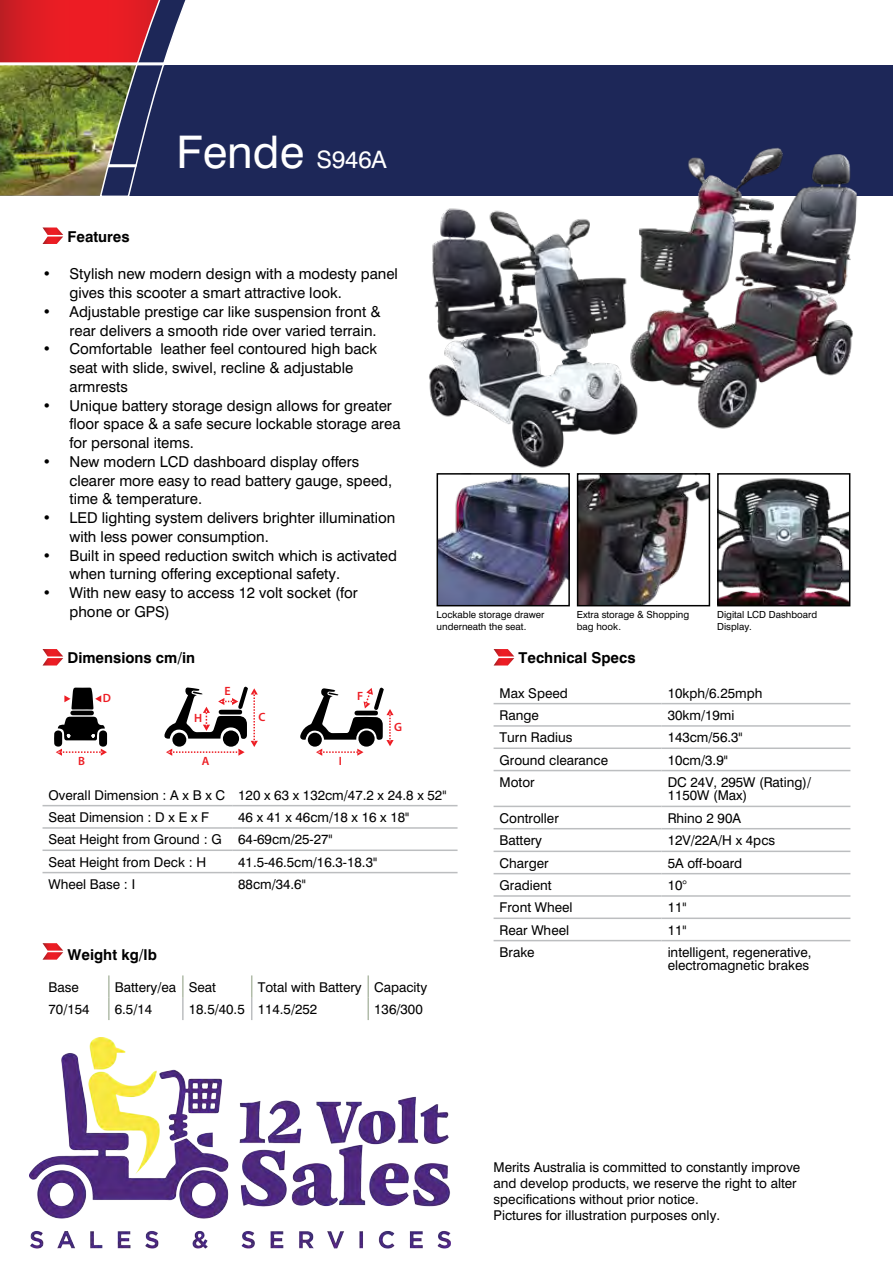
<style>
.page{position:relative;width:893px;height:1263px;background:#fff}
.page>*{position:absolute;margin:0;border:0;box-sizing:border-box;transform-origin:0 0}
.t1{font:45px "Swiss Roman";color:#fff}
.t2{font:15px/18.8px "Swiss Roman";color:#000}
.t3{font:700 15px "Swiss";color:#000}
.t4{font:13.5px/22.4px "Swiss Roman";color:#000}
.t5{font:600 12px "Myriad Pro";color:#ed1d24}
.t6{font:9.75px/11.7px "Swiss Roman";color:#000}
.s1{font-size:24px}
</style>
<div class="page">
<img style="left:720px;top:478px;width:127px;height:125px">
<div style="left:717px;top:473px;width:133px;height:133px;border:2px solid #000"></div>
<img style="left:580px;top:476px;width:127px;height:127px">
<div style="left:577px;top:473px;width:133px;height:133px;border:2px solid #000"></div>
<div style="left:0;top:65px;width:893px;height:131px;background:#1d2758"></div>
<svg style="left:43px;top:227px;width:20px;height:17px"></svg>
<img style="left:0;top:0;width:186px;height:196px">
<hr style="left:0;top:62px;width:165px;height:3px;background:#fff">
<hr style="left:108px;top:164px;width:28px;height:3px;background:#fff">
<hr style="left:494px;top:703px;width:168px;height:1px;background:#bcbec0">
<hr style="left:662px;top:703px;width:188px;height:1px;background:#bcbec0">
<hr style="left:494px;top:725px;width:168px;height:2px;background:#bcbec0">
<hr style="left:662px;top:725px;width:188px;height:2px;background:#bcbec0">
<hr style="left:494px;top:770px;width:168px;height:1px;background:#bcbec0">
<hr style="left:662px;top:770px;width:188px;height:1px;background:#bcbec0">
<hr style="left:494px;top:806px;width:168px;height:1px;background:#bcbec0">
<hr style="left:662px;top:806px;width:188px;height:1px;background:#bcbec0">
<hr style="left:494px;top:828px;width:168px;height:1px;background:#bcbec0">
<hr style="left:662px;top:828px;width:188px;height:1px;background:#bcbec0">
<hr style="left:494px;top:850px;width:168px;height:2px;background:#bcbec0">
<hr style="left:662px;top:850px;width:188px;height:2px;background:#bcbec0">
<hr style="left:494px;top:873px;width:168px;height:1px;background:#bcbec0">
<hr style="left:662px;top:873px;width:188px;height:1px;background:#bcbec0">
<hr style="left:494px;top:895px;width:168px;height:2px;background:#bcbec0">
<hr style="left:662px;top:895px;width:188px;height:2px;background:#bcbec0">
<hr style="left:494px;top:917px;width:168px;height:2px;background:#bcbec0">
<hr style="left:662px;top:917px;width:188px;height:2px;background:#bcbec0">
<hr style="left:494px;top:747px;width:168px;height:2px;background:#bcbec0">
<hr style="left:662px;top:747px;width:188px;height:2px;background:#bcbec0">
<hr style="left:494px;top:940px;width:168px;height:1px;background:#bcbec0">
<hr style="left:662px;top:940px;width:188px;height:1px;background:#bcbec0">
<svg style="left:494px;top:649px;width:20px;height:16px"></svg>
<hr style="left:43px;top:805px;width:189px;height:1px;background:#bcbec0">
<hr style="left:232px;top:805px;width:226px;height:1px;background:#bcbec0">
<hr style="left:43px;top:827px;width:189px;height:2px;background:#bcbec0">
<hr style="left:232px;top:827px;width:226px;height:2px;background:#bcbec0">
<hr style="left:43px;top:849px;width:189px;height:2px;background:#bcbec0">
<hr style="left:232px;top:849px;width:226px;height:2px;background:#bcbec0">
<hr style="left:43px;top:872px;width:189px;height:1px;background:#bcbec0">
<hr style="left:232px;top:872px;width:226px;height:1px;background:#bcbec0">
<svg style="left:43px;top:649px;width:20px;height:16px"></svg>
<svg style="left:54px;top:688px;width:53px;height:68px"></svg>
<svg style="left:164px;top:686px;width:94px;height:70px"></svg>
<svg style="left:300px;top:687px;width:94px;height:69px"></svg>
<hr style="left:108px;top:998px;width:2px;height:22px;background:#b1bca9">
<hr style="left:367px;top:998px;width:2px;height:22px;background:#b1bca9">
<hr style="left:182px;top:998px;width:2px;height:22px;background:#bcbec0">
<hr style="left:108px;top:975px;width:2px;height:23px;background:#b1bca9">
<hr style="left:182px;top:975px;width:2px;height:23px;background:#b1bca9">
<svg style="left:251px;top:975px;width:1px;height:45px"></svg>
<hr style="left:367px;top:975px;width:2px;height:23px;background:#b1bca9">
<svg style="left:43px;top:943px;width:20px;height:17px"></svg>
<img style="left:440px;top:476px;width:127px;height:127px">
<div style="left:437px;top:473px;width:133px;height:133px;border:2px solid #000"></div>
<img style="left:648px;top:147px;width:210px;height:282px">
<img style="left:429px;top:208px;width:219px;height:260px">
<img style="left:29px;top:1038px;width:421px;height:210px">
<h1 class="t1" style="left:176px;top:124px;width:212px">Fende <span class="s1">S946A</span></h1>
<p class="t3" style="left:68px;top:228px;width:64px">Features</p>
<p class="t2" style="left:70px;top:264px;width:330px;text-indent:-27px">• Stylish new modern design with a modesty panel gives this scooter a smart attractive look.</p>
<p class="t2" style="left:43px;top:302px;width:340px;text-align:right">• Adjustable prestige car like suspension front &amp; rear delivers a smooth ride over varied terrain.</p>
<p class="t2" style="left:70px;top:339px;width:309px;text-indent:-27px">• Comfortable leather feel contoured high back seat with slide, swivel, recline &amp; adjustable armrests</p>
<p class="t2" style="left:70px;top:396px;width:333px;text-indent:-27px">• Unique battery storage design allows for greater floor space &amp; a safe secure lockable storage area for personal items.</p>
<p class="t2" style="left:70px;top:452px;width:324px;text-indent:-27px">• New modern LCD dashboard display offers clearer more easy to read battery gauge, speed, time &amp; temperature.</p>
<p class="t2" style="left:70px;top:508px;width:327px;text-indent:-27px">• LED lighting system delivers brighter illumination with less power consumption.</p>
<p class="t2" style="left:70px;top:546px;width:329px;text-indent:-27px">• Built in speed reduction switch which is activated when turning offering exceptional safety.</p>
<p class="t2" style="left:70px;top:583px;width:290px;text-indent:-27px">• With new easy to access 12 volt socket (for phone or GPS)</p>
<p class="t6" style="left:437px;top:609px;width:109px">Lockable storage drawer underneath the seat.</p>
<p class="t6" style="left:577px;top:609px;width:114px">Extra storage &amp; Shopping bag hook.</p>
<p class="t6" style="left:717px;top:609px;width:102px">Digital LCD Dashboard<br>Display.</p>
<p class="t3" style="left:68px;top:648px;width:129px">Dimensions cm/in</p>
<p class="t5" style="left:78px;top:754px;width:8px">B</p>
<p class="t5" style="left:224px;top:684px;width:8px">E</p>
<p class="t5" style="left:103px;top:691px;width:10px">D</p>
<p class="t5" style="left:357px;top:688px;width:8px">F</p>
<p class="t5" style="left:194px;top:711px;width:10px">H</p>
<p class="t5" style="left:259px;top:709px;width:9px">C</p>
<p class="t5" style="left:202px;top:754px;width:9px">A</p>
<p class="t5" style="left:339px;top:753px;width:5px">I</p>
<p class="t5" style="left:394px;top:720px;width:9px">G</p>
<p class="t4" style="left:49px;top:783px;width:399px">Overall Dimension : A x B x C 120 x 63 x 132cm/47.2 x 24.8 x 52"<br>Seat Dimension : D x E x F</p>
<p class="t4" style="left:49px;top:806px;width:362px;text-indent:190px">46 x 41 x 46cm/18 x 16 x 18"<br>Seat Height from Ground : G 64-69cm/25-27"<br>Seat Height from Deck : H</p>
<p class="t4" style="left:238px;top:850px;width:140px">41.5-46.5cm/16.3-18.3"</p>
<p class="t4" style="left:49px;top:873px;width:88px">Wheel Base : I</p>
<p class="t4" style="left:238px;top:873px;width:69px">88cm/34.6"</p>
<p class="t3" style="left:68px;top:945px;width:91px">Weight kg/lb</p>
<p class="t4" style="left:49px;top:976px;width:32px">Base</p>
<p class="t4" style="left:115px;top:976px;width:103px">Battery/ea Seat</p>
<p class="t4" style="left:258px;top:976px;width:171px">Total with Battery Capacity</p>
<p class="t4" style="left:49px;top:998px;width:43px">70/154</p>
<p class="t4" style="left:115px;top:998px;width:39px">6.5/14</p>
<p class="t4" style="left:189px;top:998px;width:130px">18.5/40.5 114.5/252</p>
<p class="t4" style="left:374px;top:998px;width:50px">136/300</p>
<p class="t3" style="left:519px;top:648px;width:119px">Technical Specs</p>
<p class="t4" style="left:500px;top:681px;width:70px">Max Speed</p>
<p class="t4" style="left:668px;top:681px;width:96px">10kph/6.25mph</p>
<p class="t4" style="left:500px;top:704px;width:41px">Range</p>
<p class="t4" style="left:668px;top:704px;width:68px">30km/19mi</p>
<p class="t4" style="left:500px;top:726px;width:74px">Turn Radius</p>
<p class="t4" style="left:668px;top:726px;width:76px">143cm/56.3"</p>
<p class="t4" style="left:500px;top:748px;width:110px">Ground clearance</p>
<p class="t4" style="left:668px;top:748px;width:62px">10cm/3.9"</p>
<p class="t4" style="left:500px;top:771px;width:37px">Motor</p>
<p class="t4" style="left:668px;top:775px;width:145px;line-height:13.5px">DC 24V, 295W (Rating)/<br>1150W (Max)</p>
<p class="t4" style="left:500px;top:807px;width:61px">Controller</p>
<p class="t4" style="left:668px;top:807px;width:75px">Rhino 2 90A</p>
<p class="t4" style="left:500px;top:829px;width:44px">Battery</p>
<p class="t4" style="left:668px;top:829px;width:109px">12V/22A/H x 4pcs</p>
<p class="t4" style="left:500px;top:851px;width:51px">Charger</p>
<p class="t4" style="left:668px;top:851px;width:76px">5A off-board</p>
<p class="t4" style="left:500px;top:874px;width:54px">Gradient</p>
<p class="t4" style="left:668px;top:874px;width:21px">10°</p>
<p class="t4" style="left:500px;top:896px;width:75px">Front Wheel</p>
<p class="t4" style="left:668px;top:896px;width:20px">11"</p>
<p class="t4" style="left:500px;top:918px;width:71px">Rear Wheel</p>
<p class="t4" style="left:668px;top:918px;width:20px">11"</p>
<p class="t4" style="left:500px;top:941px;width:37px">Brake</p>
<p class="t4" style="left:668px;top:945px;width:145px;line-height:13.5px">intelligent, regenerative, electromagnetic brakes</p>
<p class="t4" style="left:494px;top:1159px;width:308px;line-height:16.2px">Merits Australia is committed to constantly improve and develop products, we reserve the right to alter specifications without prior notice.<br>Pictures for illustration purposes only.</p>
</div>
